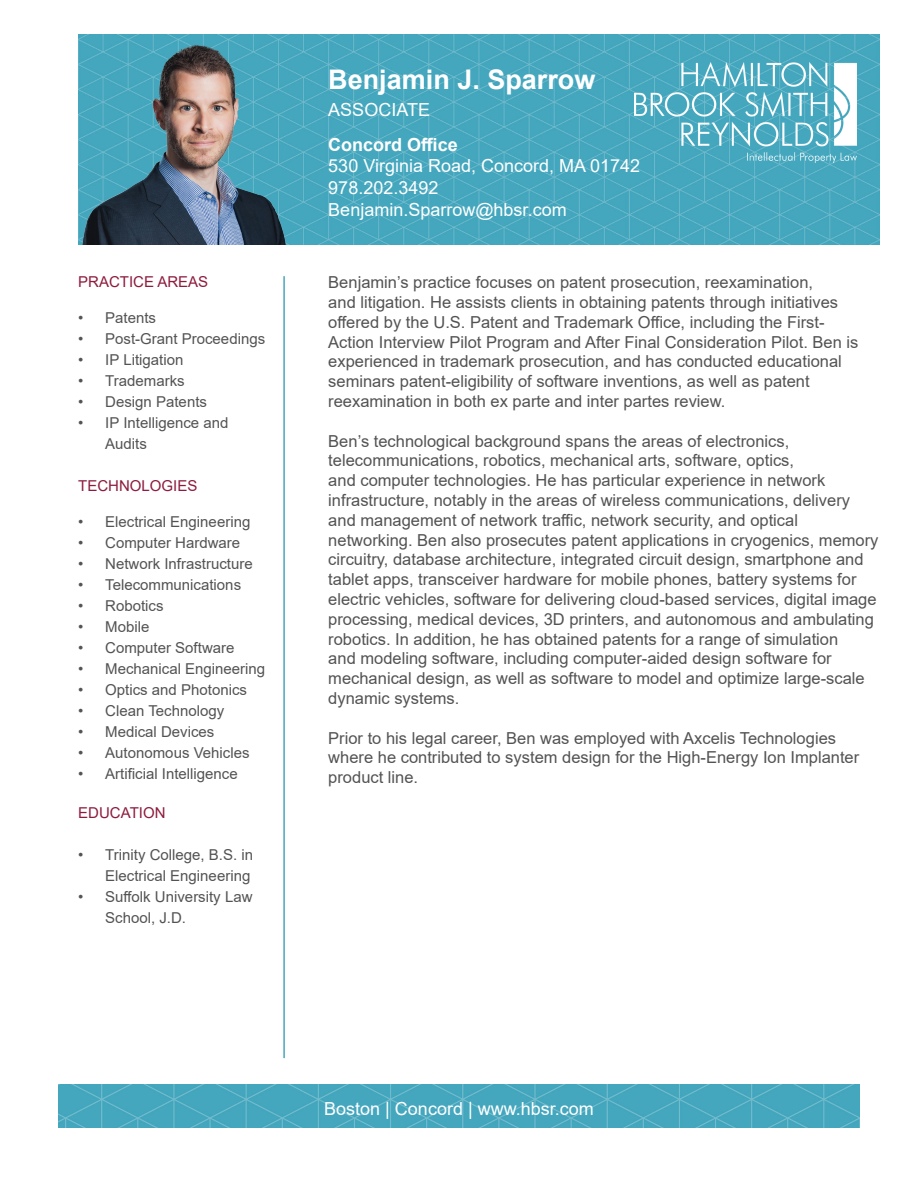
<style>
.page{position:relative;width:918px;height:1188px;background:#fff}
.page>*{position:absolute;margin:0;border:0;box-sizing:border-box;transform-origin:0 0}
.t1{font:700 27px "Arial";color:#fff}
.t2{font:18px/21.6px "Arial";color:#fff}
.t3{font:16.5px/19.8px "Arial";color:#535353}
.t4{font:15px/21px "Arial";color:#535353}
.t5{font:15px "Arial";color:#8d1c3e}
.s1{font-weight:700}
</style>
<div class="page">
<img style="left:78px;top:35px;width:801px;height:209px">
<img style="left:634px;top:63px;width:223px;height:99px">
<img style="left:59px;top:1084px;width:800px;height:44px">
<hr style="left:283px;top:276px;width:2px;height:782px;background:#45a7be">
<img style="left:78px;top:43px;width:216px;height:201px">
<p class="t5" style="left:78px;top:272px;width:132px">PRACTICE AREAS</p>
<p class="t4" style="left:78px;top:307px;width:79px">• Patents</p>
<p class="t4" style="left:78px;top:328px;width:188px">• Post-Grant Proceedings</p>
<p class="t4" style="left:78px;top:349px;width:107px">• IP Litigation</p>
<p class="t4" style="left:78px;top:370px;width:108px">• Trademarks</p>
<p class="t4" style="left:78px;top:391px;width:130px">• Design Patents</p>
<p class="t4" style="left:105px;top:412px;width:125px;text-indent:-27px">• IP Intelligence and<br>Audits</p>
<p class="t5" style="left:78px;top:476px;width:121px">TECHNOLOGIES</p>
<p class="t4" style="left:78px;top:511px;width:174px">• Electrical Engineering</p>
<p class="t4" style="left:78px;top:532px;width:164px">• Computer Hardware</p>
<p class="t4" style="left:78px;top:553px;width:176px">• Network Infrastructure</p>
<p class="t4" style="left:78px;top:574px;width:164px">• Telecommunications</p>
<p class="t4" style="left:78px;top:595px;width:87px">• Robotics</p>
<p class="t4" style="left:78px;top:616px;width:73px">• Mobile</p>
<p class="t4" style="left:78px;top:637px;width:158px">• Computer Software</p>
<p class="t4" style="left:78px;top:658px;width:188px">• Mechanical Engineering</p>
<p class="t4" style="left:78px;top:679px;width:170px">• Optics and Photonics</p>
<p class="t4" style="left:78px;top:700px;width:147px">• Clean Technology</p>
<p class="t4" style="left:78px;top:721px;width:138px">• Medical Devices</p>
<p class="t4" style="left:78px;top:742px;width:173px">• Autonomous Vehicles</p>
<p class="t4" style="left:78px;top:763px;width:161px">• Artificial Intelligence</p>
<p class="t5" style="left:78px;top:803px;width:89px">EDUCATION</p>
<p class="t4" style="left:78px;top:844px;width:176px;text-align:right">• Trinity College, B.S. in<br>Electrical Engineering</p>
<p class="t4" style="left:105px;top:886px;width:149px;text-indent:-27px">• Suffolk University Law<br>School, J.D.</p>
<p class="t1" style="left:328px;top:60px;width:269px">Benjamin J. Sparrow</p>
<p class="t2" style="left:328px;top:99px;width:103px">ASSOCIATE</p>
<p class="t2" style="left:328px;top:134px;width:313px"><span class="s1">Concord Office<br></span>530 Virginia Road, Concord, MA 01742</p>
<p class="t2" style="left:328px;top:177px;width:112px">978.202.3492</p>
<p class="t2" style="left:328px;top:198px;width:240px">Benjamin.Sparrow@hbsr.com</p>
<p class="t3" style="left:328px;top:272px;width:532px">Benjamin’s practice focuses on patent prosecution, reexamination,<br>and litigation. He assists clients in obtaining patents through initiatives offered by the U.S. Patent and Trademark Office, including the First-Action Interview Pilot Program and After Final Consideration Pilot. Ben is experienced in trademark prosecution, and has conducted educational seminars patent-eligibility of software inventions, as well as patent reexamination in both ex parte and inter partes review.</p>
<p class="t3" style="left:328px;top:431px;width:552px">Ben’s technological background spans the areas of electronics, telecommunications, robotics, mechanical arts, software, optics,<br>and computer technologies. He has particular experience in network infrastructure, notably in the areas of wireless communications, delivery and management of network traffic, network security, and optical networking. Ben also prosecutes patent applications in cryogenics, memory circuitry, database architecture, integrated circuit design, smartphone and tablet apps, transceiver hardware for mobile phones, battery systems for electric vehicles, software for delivering cloud-based services, digital image processing, medical devices, 3D printers, and autonomous and ambulating robotics. In addition, he has obtained patents for a range of simulation<br>and modeling software, including computer-aided design software for mechanical design, as well as software to model and optimize large-scale dynamic systems.</p>
<p class="t3" style="left:328px;top:728px;width:532px">Prior to his legal career, Ben was employed with Axcelis Technologies where he contributed to system design for the High-Energy Ion Implanter product line.</p>
<p class="t2" style="left:324px;top:1097px;width:271px">Boston | Concord | www.hbsr.com</p>
</div>
